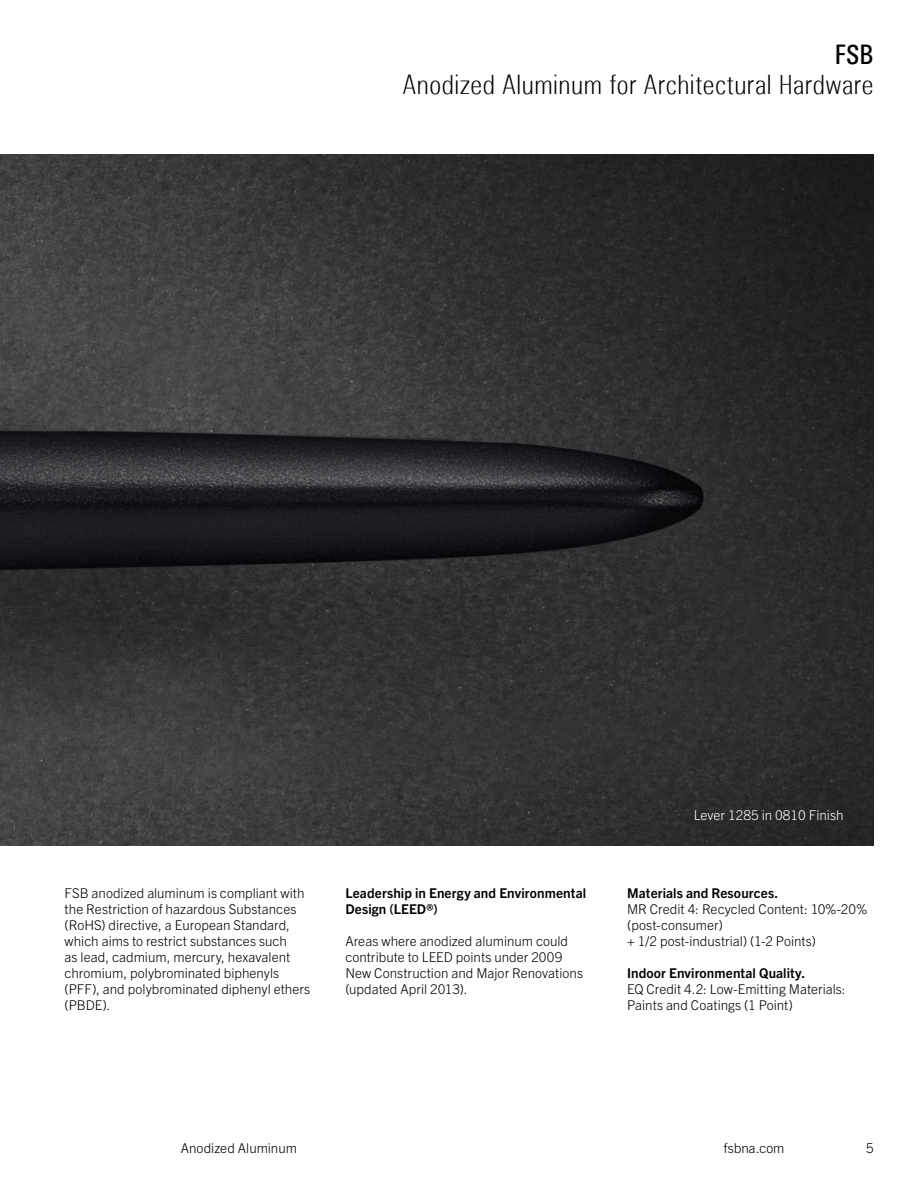
<style>
.page{position:relative;width:918px;height:1188px;background:#fff}
.page>*{position:absolute;margin:0;border:0;box-sizing:border-box;transform-origin:0 0}
.t1{font:27px "Traffic Mager";letter-spacing:-.005em;color:#000}
.t2{font:27px "Traffic Kraeftig";color:#000}
.t3{font:300 13.5px/15.9px "Trade Gothic Next LT Pro";color:#000}
.t4{font:700 13.5px/15.9px "Trade Gothic Next LT Pro";letter-spacing:.01em;color:#000}
.t5{font:300 13.5px "Trade Gothic Next LT Pro";color:#fff}
.t6{font:300 13.5px "FSB Trade";letter-spacing:.005em;color:#000}
</style>
<div class="page">
<img style="left:0;top:154px;width:874px;height:691px">
<h1 class="t2" style="left:835px;top:39px;width:41px">FSB</h1>
<h1 class="t1" style="left:402px;top:69px;width:473px">Anodized Aluminum for Architectural Hardware</h1>
<p class="t3" style="left:65px;top:884px;width:247px">FSB anodized aluminum is compliant with the Restriction of hazardous Substances (RoHS) directive, a European Standard, which aims to restrict substances such<br>as lead, cadmium, mercury, hexavalent chromium, polybrominated biphenyls (PFF), and polybrominated diphenyl ethers (PBDE).</p>
<p class="t4" style="left:345px;top:884px;width:242px">Leadership in Energy and Environmental<br>Design (LEED®)</p>
<p class="t3" style="left:345px;top:932px;width:239px">Areas where anodized aluminum could contribute to LEED points under 2009<br>New Construction and Major Renovations (updated April 2013).</p>
<p class="t5" style="left:694px;top:805px;width:151px">Lever 1285 in 0810 Finish</p>
<p class="t4" style="left:627px;top:884px;width:153px">Materials and Resources.</p>
<p class="t3" style="left:627px;top:900px;width:242px">MR Credit 4: Recycled Content: 10%-20% (post-consumer)<br>+ 1/2 post-industrial) (1-2 Points)</p>
<p class="t4" style="left:627px;top:964px;width:180px">Indoor Environmental Quality.</p>
<p class="t3" style="left:627px;top:980px;width:220px">EQ Credit 4.2: Low-Emitting Materials:<br>Paints and Coatings (1 Point)</p>
<p class="t3" style="left:181px;top:1140px;width:118px">Anodized Aluminum</p>
<p class="t6" style="left:724px;top:1141px;width:62px">fsbna.com</p>
<p class="t6" style="left:866px;top:1141px;width:9px">5</p>
</div>
